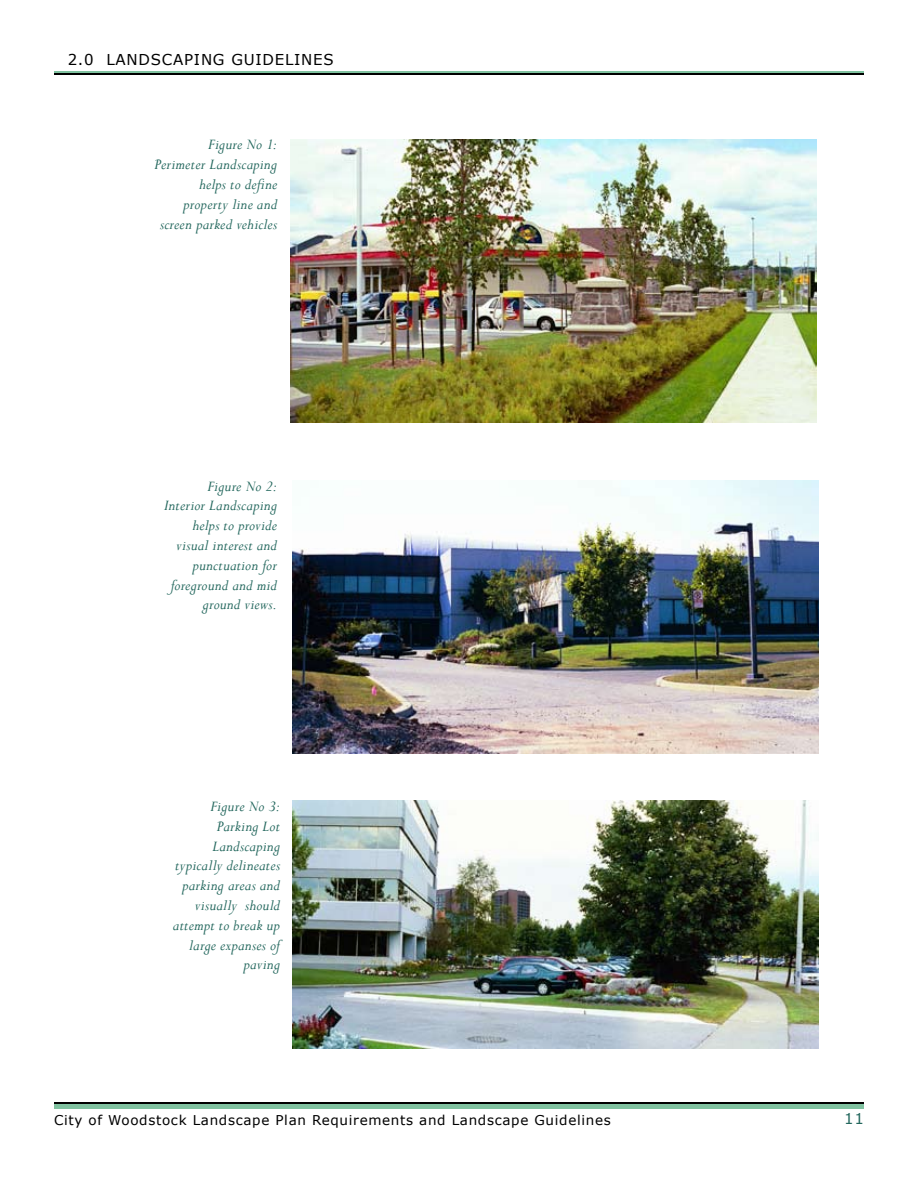
<style>
.page{position:relative;width:918px;height:1188px;background:#fff}
.page>*{position:absolute;margin:0;border:0;box-sizing:border-box;transform-origin:0 0}
.t1{font:italic 16.5px/19.8px "Perpetua";letter-spacing:.01em;color:#23675d;text-align:right}
.t2{font:15px "Verdana";letter-spacing:.05em;color:#000}
.t3{font:15px "Verdana";color:#23675d}
.t4{font:13.5px "Verdana";letter-spacing:.05em;color:#000}
</style>
<div class="page">
<div style="left:54px;top:1104px;width:810px;height:5px;background:#80c2a0"></div>
<hr style="left:54px;top:1102px;width:810px;height:2px;background:#000">
<hr style="left:54px;top:71px;width:810px;height:1px;background:#008541">
<hr style="left:54px;top:73px;width:810px;height:2px;background:#000">
<img style="left:293px;top:800px;width:526px;height:248px">
<img style="left:293px;top:481px;width:526px;height:272px">
<img style="left:290px;top:139px;width:526px;height:284px">
<p class="t2" style="left:68px;top:50px;width:268px">2.0 LANDSCAPING GUIDELINES</p>
<p class="t1" style="left:155px;top:134px;width:124px">Figure No 1:<br>Perimeter Landscaping helps to define property line and screen parked vehicles</p>
<p class="t1" style="left:164px;top:475px;width:115px">Figure No 2:<br>Interior Landscaping helps to provide visual interest and punctuation for foreground and mid ground views.</p>
<p class="t1" style="left:173px;top:796px;width:109px">Figure No 3:<br>Parking Lot<br>Landscaping typically delineates parking areas and visually should attempt to break up large expanses of paving</p>
<p class="t4" style="left:54px;top:1112px;width:558px">City of Woodstock Landscape Plan Requirements and Landscape Guidelines</p>
<p class="t3" style="left:844px;top:1109px;width:21px">11</p>
</div>
